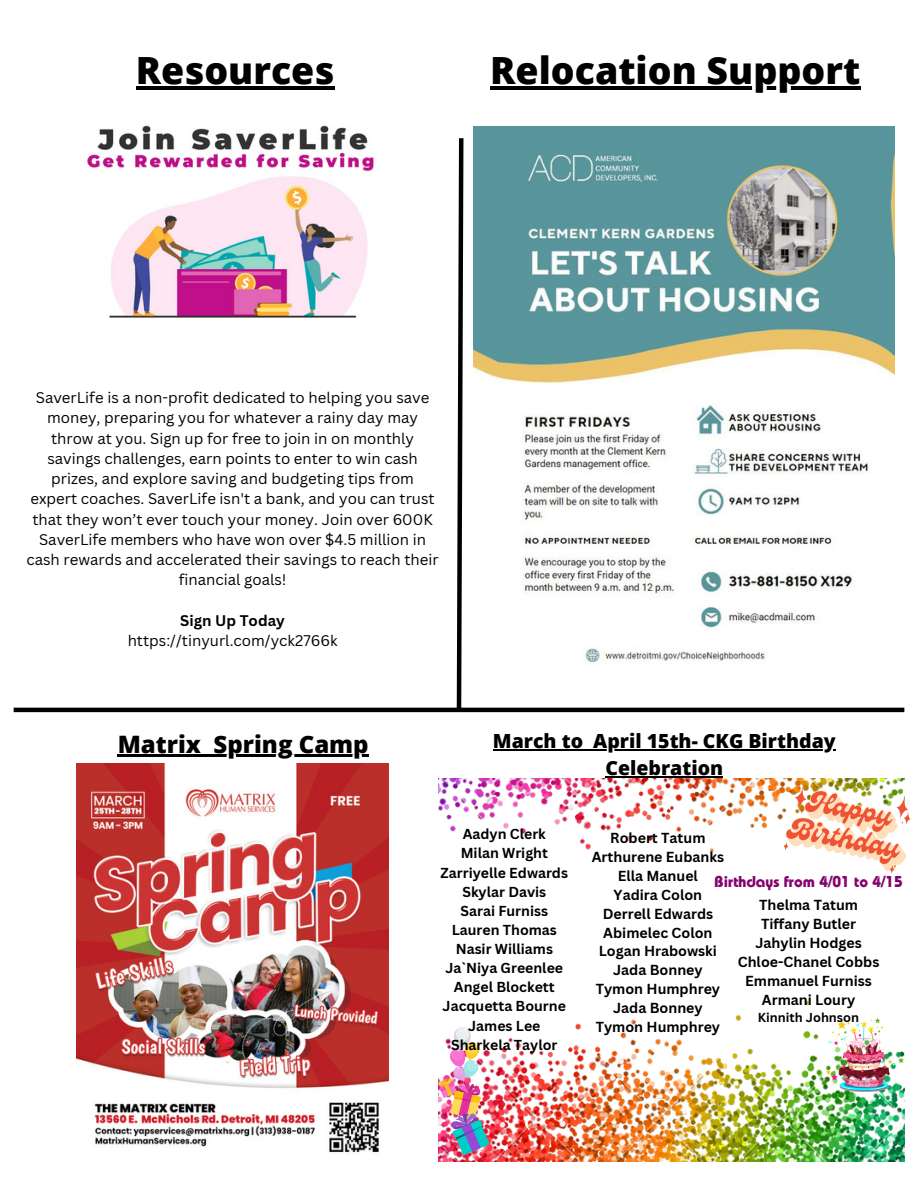
<style>
.page{position:relative;width:918px;height:1188px;background:#fff}
.page>*{position:absolute;margin:0;border:0;box-sizing:border-box;transform-origin:0 0}
.t1{font:800 37.5px "Open Sans";color:#000}
.t2{font:800 24px "Open Sans";color:#000}
.t3{font:800 19.5px/27px "Open Sans";color:#000}
.t4{font:700 15.6px "Bauhaus Pro";color:#84036c}
.t5{font:15px/20.2px "Canva Sans";color:#000;text-align:center}
.t6{font:700 15px "Canva Sans";color:#000}
.t7{font:700 14.1px/19px "Canva Sans";color:#000;text-align:center}
.t8{font:700 12.6px "Canva Sans";color:#000}
</style>
<div class="page">
<img style="left:474px;top:127px;width:421px;height:536px">
<hr style="left:14px;top:708px;width:890px;height:4px;background:#000">
<svg style="left:454px;top:138px;width:12px;height:575px"></svg>
<img style="left:439px;top:778px;width:466px;height:384px">
<svg style="left:782px;top:778px;width:129px;height:98px"></svg>
<img style="left:826px;top:1019px;width:78px;height:73px">
<div style="left:454px;top:1027px;width:17px;height:21px;background:#cfd8dc;border-radius:9px"></div>
<div style="left:456px;top:1027px;width:13px;height:14px;background:#eceff1;border-radius:50%"></div>
<img style="left:439px;top:1042px;width:50px;height:113px">
<img style="left:87px;top:125px;width:287px;height:193px">
<img style="left:77px;top:763px;width:311px;height:390px">
<hr style="left:136px;top:87px;width:198px;height:3px;background:#000">
<hr style="left:490px;top:87px;width:370px;height:3px;background:#000">
<hr style="left:118px;top:755px;width:83px;height:2px;background:#000">
<svg style="left:201px;top:755px;width:13px;height:2px"></svg>
<hr style="left:214px;top:755px;width:155px;height:2px;background:#000">
<hr style="left:493px;top:750px;width:90px;height:1px;background:#000">
<hr style="left:593px;top:750px;width:243px;height:1px;background:#000">
<hr style="left:606px;top:777px;width:117px;height:1px;background:#000">
<h2 class="t1" style="left:136px;top:44px;width:200px">Resources</h2>
<h3 class="t1" style="left:490px;top:44px;width:371px">Relocation Support</h3>
<h4 class="t5" style="left:26px;top:387px;width:414px">SaverLife is a non-profit dedicated to helping you save money, preparing you for whatever a rainy day may throw at you. Sign up for free to join in on monthly savings challenges, earn points to enter to win cash prizes, and explore saving and budgeting tips from expert coaches. SaverLife isn't a bank, and you can trust that they won’t ever touch your money. Join over 600K SaverLife members who have won over $4.5 million in cash rewards and accelerated their savings to reach their financial goals!</h4>
<p class="t6" style="left:180px;top:610px;width:106px">Sign Up Today</p>
<p class="t5" style="left:128px;top:630px;width:211px">https://tinyurl.com/yck2766k</p>
<p class="t2" style="left:118px;top:727px;width:85px">Matrix</p>
<p class="t2" style="left:214px;top:727px;width:157px">Spring Camp</p>
<h4 class="t3" style="left:493px;top:727px;width:92px">March to</h4>
<p class="t3" style="left:606px;top:727px;width:232px;text-indent:-12px">April 15th- CKG Birthday<br>Celebration</p>
<p class="t7" style="left:463px;top:824px;width:85px">Aadyn Clerk</p>
<p class="t7" style="left:461px;top:843px;width:89px">Milan Wright</p>
<p class="t7" style="left:441px;top:863px;width:129px">Zarriyelle Edwards</p>
<p class="t7" style="left:462px;top:882px;width:85px">Skylar Davis</p>
<p class="t7" style="left:461px;top:901px;width:89px">Sarai Furniss</p>
<p class="t7" style="left:452px;top:920px;width:107px">Lauren Thomas</p>
<p class="t7" style="left:456px;top:939px;width:99px">Nasir Williams</p>
<p class="t7" style="left:446px;top:958px;width:119px">Ja`Niya Greenlee</p>
<p class="t7" style="left:454px;top:977px;width:102px">Angel Blockett</p>
<p class="t7" style="left:443px;top:996px;width:125px">Jacquetta Bourne</p>
<p class="t7" style="left:468px;top:1016px;width:74px">James Lee</p>
<p class="t7" style="left:451px;top:1035px;width:108px">Sharkela Taylor</p>
<p class="t7" style="left:592px;top:828px;width:134px">Robert Tatum<br>Arthurene Eubanks<br>Ella Manuel<br>Yadira Colon<br>Derrell Edwards<br>Abimelec Colon<br>Logan Hrabowski<br>Jada Bonney<br>Tymon Humphrey<br>Jada Bonney<br>Tymon Humphrey</p>
<p class="t4" style="left:714px;top:876px;width:190px">Birthdays from 4/01 to 4/15</p>
<p class="t7" style="left:738px;top:895px;width:143px">Thelma Tatum<br>Tiffany Butler<br>Jahylin Hodges<br>Chloe-Chanel Cobbs<br>Emmanuel Furniss<br>Armani Loury</p>
<p class="t8" style="left:758px;top:1008px;width:103px">Kinnith Johnson</p>
</div>
